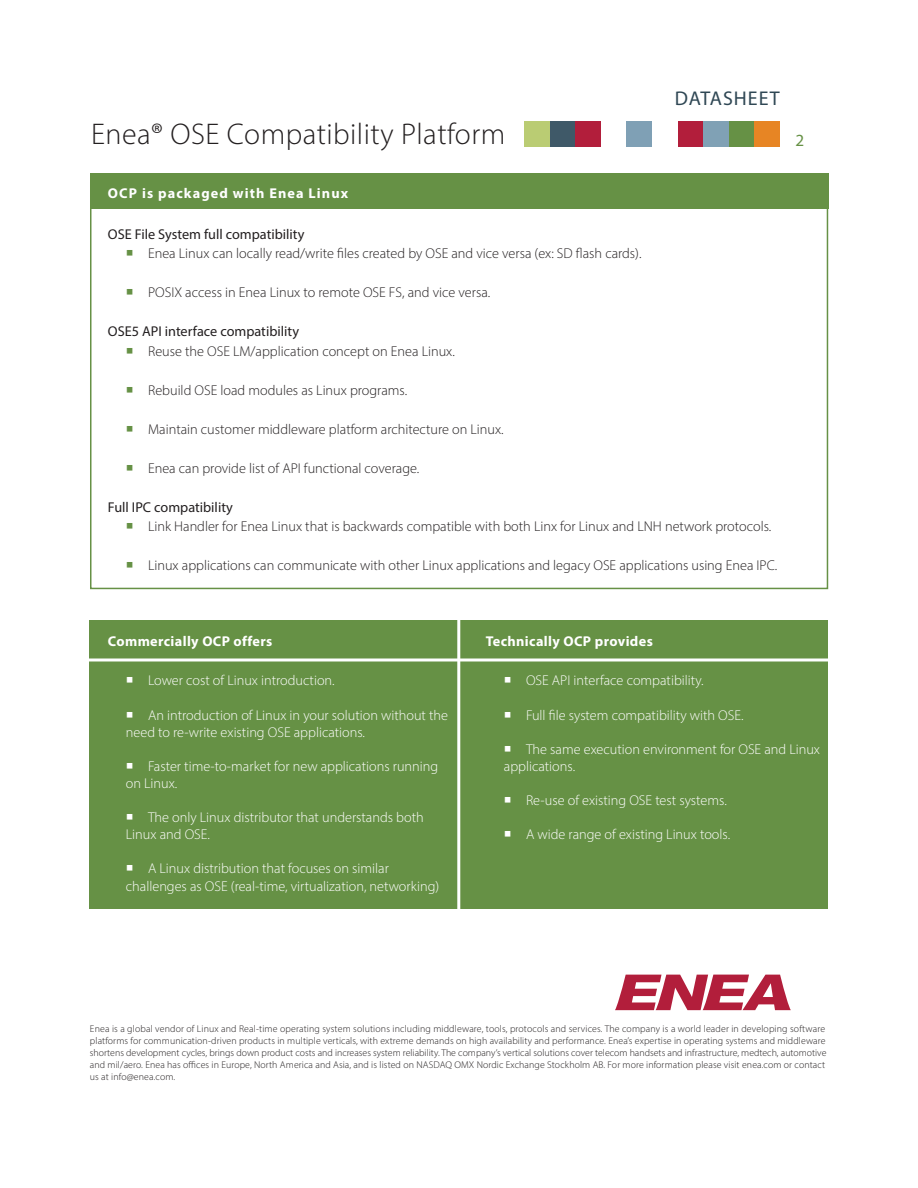
<style>
.page{position:relative;width:918px;height:1188px;background:#fff}
.page>*{position:absolute;margin:0;border:0;box-sizing:border-box;transform-origin:0 0}
.t1{font:300 30px "Myriad Pro";letter-spacing:.015em;color:#231f20}
.t2{font:19.95px "Myriad Pro";letter-spacing:.05em;color:#2f4754}
.t3{font:17.1px "Myriad Pro";color:#669145}
.t4{font:300 14.25px/17.1px "Myriad Pro";color:#fff}
.t5{font:300 14.25px "Myriad Pro";color:#231f20}
.t6{font:14.25px "Myriad Pro";color:#231f20}
.t7{font:700 14.25px "Myriad Pro";letter-spacing:.025em;color:#fff}
.t8{font:700 14.25px "Myriad Pro";letter-spacing:.075em;color:#fff}
.t9{font:300 9.9px/11.9px "Myriad Pro";letter-spacing:.01em;color:#231f20}
.s1{color:#669145}
</style>
<div class="page">
<svg style="left:615px;top:975px;width:176px;height:35px"></svg>
<div style="left:524px;top:122px;width:26px;height:25px;background:#bacc73"></div>
<div style="left:550px;top:122px;width:25px;height:25px;background:#3f5968"></div>
<div style="left:575px;top:122px;width:26px;height:25px;background:#b21e3b"></div>
<div style="left:627px;top:122px;width:25px;height:25px;background:#7fa0b5"></div>
<div style="left:678px;top:122px;width:25px;height:25px;background:#b21e3b"></div>
<div style="left:703px;top:122px;width:26px;height:25px;background:#80a1b5"></div>
<div style="left:729px;top:122px;width:26px;height:25px;background:#669145"></div>
<div style="left:755px;top:122px;width:25px;height:25px;background:#e78524"></div>
<div style="left:90px;top:173px;width:738px;height:36px;background:#669145"></div>
<div style="left:90px;top:181px;width:738px;height:408px;border:2px solid #669145"></div>
<div style="left:90px;top:621px;width:738px;height:288px;background:#669145"></div>
<svg style="left:89px;top:658px;width:739px;height:4px;background:#d8e3d0"></svg>
<hr style="left:457px;top:612px;width:3px;height:310px;background:#fff">
<p class="t1" style="left:91px;top:116px;width:416px">Enea® OSE Compatibility Platform</p>
<p class="t2" style="left:675px;top:86px;width:106px">DATASHEET</p>
<p class="t8" style="left:108px;top:184px;width:242px">OCP is packaged with Enea Linux</p>
<p class="t6" style="left:108px;top:225px;width:198px">OSE File System full compatibility</p>
<p class="t5" style="left:126px;top:245px;width:517px"><span class="s1">○</span> Enea Linux can locally read/write files created by OSE and vice versa (ex: SD flash cards).</p>
<p class="t5" style="left:126px;top:284px;width:366px"><span class="s1">○</span> POSIX access in Enea Linux to remote OSE FS, and vice versa.</p>
<p class="t6" style="left:108px;top:323px;width:193px">OSE5 API interface compatibility</p>
<p class="t5" style="left:126px;top:343px;width:330px"><span class="s1">○</span> Reuse the OSE LM/application concept on Enea Linux.</p>
<p class="t5" style="left:126px;top:382px;width:283px"><span class="s1">○</span> Rebuild OSE load modules as Linux programs.</p>
<p class="t5" style="left:126px;top:421px;width:379px"><span class="s1">○</span> Maintain customer middleware platform architecture on Linux.</p>
<p class="t5" style="left:126px;top:460px;width:295px"><span class="s1">○</span> Enea can provide list of API functional coverage.</p>
<p class="t6" style="left:108px;top:498px;width:126px">Full IPC compatibility</p>
<p class="t5" style="left:126px;top:518px;width:647px"><span class="s1">○</span> Link Handler for Enea Linux that is backwards compatible with both Linx for Linux and LNH network protocols.</p>
<p class="t5" style="left:126px;top:557px;width:653px"><span class="s1">○</span> Linux applications can communicate with other Linux applications and legacy OSE applications using Enea IPC.</p>
<p class="t3" style="left:795px;top:129px;width:10px">2</p>
<p class="t7" style="left:108px;top:632px;width:166px">Commercially OCP offers</p>
<p class="t4" style="left:126px;top:672px;width:210px">○ Lower cost of Linux introduction.</p>
<p class="t4" style="left:126px;top:706px;width:324px">○ An introduction of Linux in your solution without the need to re-write existing OSE applications.</p>
<p class="t4" style="left:126px;top:757px;width:314px">○ Faster time-to-market for new applications running on Linux.</p>
<p class="t4" style="left:126px;top:809px;width:299px">○ The only Linux distributor that understands both<br>Linux and OSE.</p>
<p class="t4" style="left:126px;top:860px;width:315px">○ A Linux distribution that focuses on similar challenges as OSE (real-time, virtualization, networking)</p>
<p class="t7" style="left:486px;top:632px;width:169px">Technically OCP provides</p>
<p class="t4" style="left:504px;top:672px;width:201px">○ OSE API interface compatibility.</p>
<p class="t4" style="left:504px;top:706px;width:241px">○ Full file system compatibility with OSE.</p>
<p class="t4" style="left:504px;top:740px;width:318px">○ The same execution environment for OSE and Linux applications.</p>
<p class="t4" style="left:504px;top:792px;width:224px">○ Re-use of existing OSE test systems.</p>
<p class="t4" style="left:504px;top:826px;width:228px">○ A wide range of existing Linux tools.</p>
<p class="t9" style="left:90px;top:1023px;width:738px">Enea is a global vendor of Linux and Real-time operating system solutions including middleware, tools, protocols and services. The company is a world leader in developing software platforms for communication-driven products in multiple verticals, with extreme demands on high availability and performance. Enea’s expertise in operating systems and middleware shortens development cycles, brings down product costs and increases system reliability. The company’s vertical solutions cover telecom handsets and infrastructure, medtech, automotive and mil/aero. Enea has offices in Europe, North America and Asia, and is listed on NASDAQ OMX Nordic Exchange Stockholm AB. For more information please visit enea.com or contact us at info@enea.com.</p>
</div>
